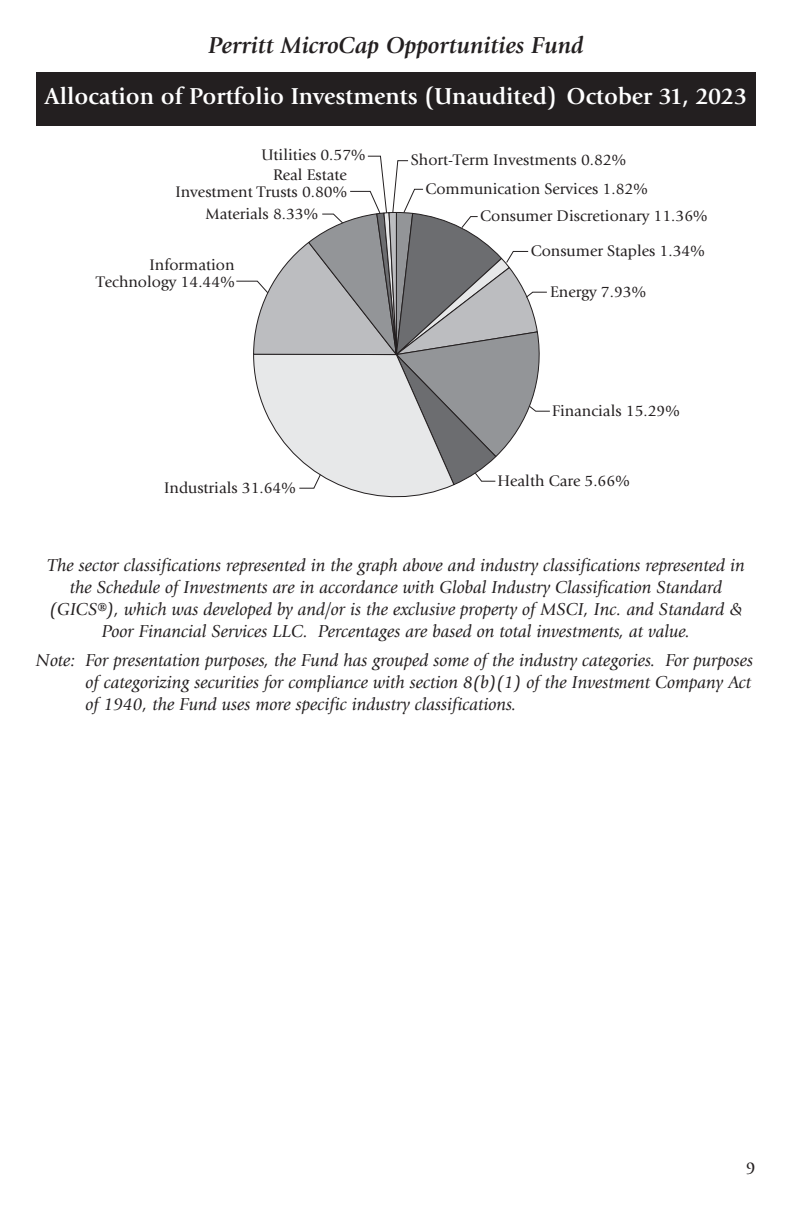
<style>
.page{position:relative;width:792px;height:1224px;background:#fff}
.page>*{position:absolute;margin:0;border:0;box-sizing:border-box;transform-origin:0 0}
.t1{font:700 24px "Giovanni Std";color:#fff}
.t2{font:italic 700 24px "Giovanni Std";color:#231f20}
.t3{font:italic 18px/22px "Giovanni Std";color:#231f20;text-align:center}
.t4{font:18px "Giovanni Std";color:#231f20}
.t5{font:16px/17.8px "Giovanni Std";color:#231f20;text-align:right}
</style>
<div class="page">
<div style="left:36px;top:72px;width:720px;height:54px;background:#231f20"></div>
<svg style="left:236px;top:155px;width:314px;height:342px"></svg>
<h1 class="t2" style="left:208px;top:36px;width:377px">Perritt MicroCap Opportunities Fund</h1>
<h1 class="t1" style="left:45px;top:87px;width:704px">Allocation of Portfolio Investments (Unaudited) October 31, 2023</h1>
<p class="t5" style="left:261px;top:147px;width:105px">Utilities 0.57%</p>
<p class="t5" style="left:411px;top:152px;width:217px">Short-Term Investments 0.82%</p>
<p class="t5" style="left:175px;top:167px;width:173px">Real Estate<br>Investment Trusts 0.80%</p>
<p class="t5" style="left:205px;top:206px;width:114px">Materials 8.33%</p>
<p class="t5" style="left:96px;top:257px;width:140px">Information<br>Technology 14.44%</p>
<p class="t5" style="left:164px;top:480px;width:133px">Industrials 31.64%</p>
<p class="t5" style="left:480px;top:176px;width:229px;line-height:27.2px;text-align:left;text-indent:-55px">Communication Services 1.82%<br>Consumer Discretionary 11.36%</p>
<p class="t5" style="left:531px;top:243px;width:175px">Consumer Staples 1.34%</p>
<p class="t5" style="left:550px;top:284px;width:98px">Energy 7.93%</p>
<p class="t5" style="left:552px;top:403px;width:129px">Financials 15.29%</p>
<p class="t5" style="left:497px;top:473px;width:134px">Health Care 5.66%</p>
<p class="t3" style="left:47px;top:555px;width:699px">The sector classifications represented in the graph above and industry classifications represented in the Schedule of Investments are in accordance with Global Industry Classification Standard (GICS®), which was developed by and/or is the exclusive property of MSCI, Inc. and Standard &amp; Poor Financial Services LLC. Percentages are based on total investments, at value.</p>
<p class="t3" style="left:85px;top:651px;width:669px;text-align:justify;text-indent:-49px">Note: For presentation purposes, the Fund has grouped some of the industry categories. For purposes of categorizing securities for compliance with section 8(b)(1) of the Investment Company Act of 1940, the Fund uses more specific industry classifications.</p>
<p class="t4" style="left:746px;top:1161px;width:12px">9</p>
</div>
